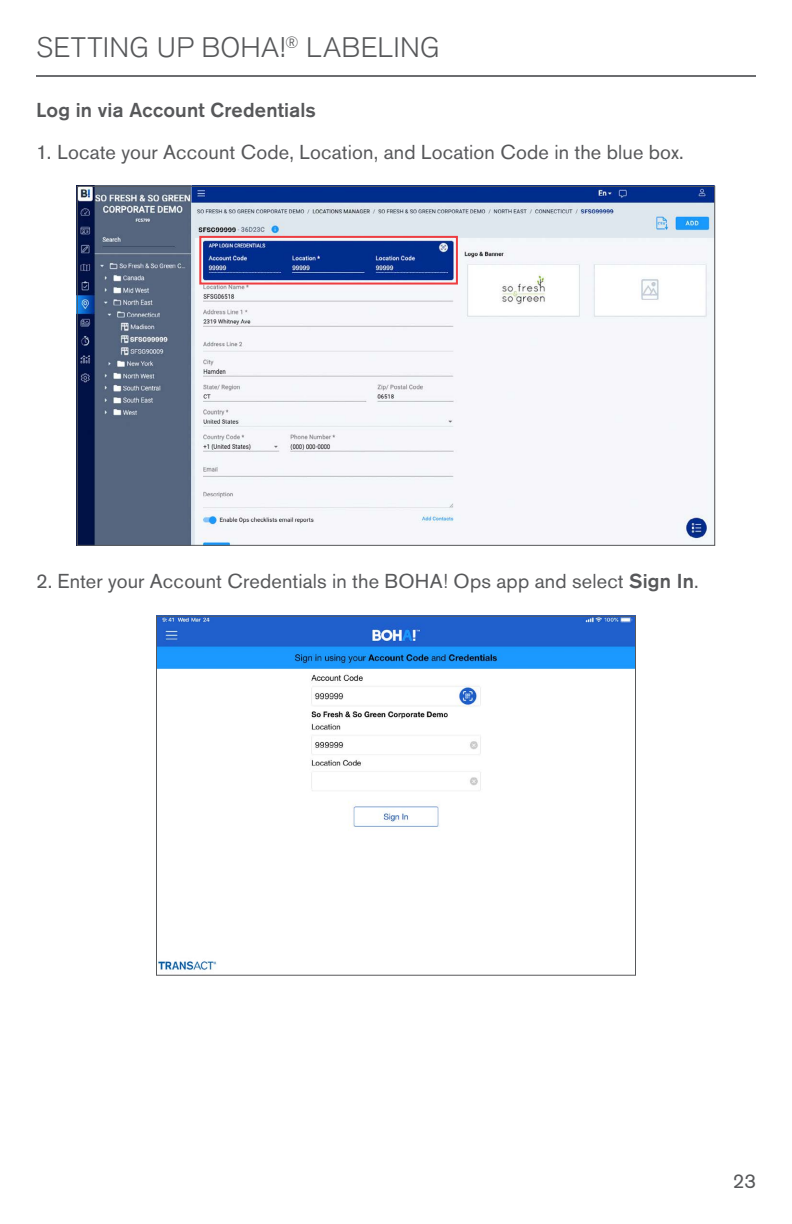
<style>
.page{position:relative;width:792px;height:1224px;background:#fff}
.page>*{position:absolute;margin:0;border:0;box-sizing:border-box;transform-origin:0 0}
.t1{font:300 28px "Akzidenz Grotesk Pro";letter-spacing:.01em;color:#57585a}
.t2{font:20px "Akzidenz Grotesk Pro";letter-spacing:.005em;color:#57585a}
.t3{font:500 20px "Akzidenz Grotesk Pro";letter-spacing:.005em;color:#57585a}
.s1{font-weight:500}
</style>
<div class="page">
<hr style="left:36px;top:75px;width:720px;height:2px;background:#6c6d70">
<img style="left:79px;top:188px;width:634px;height:356px">
<img style="left:158px;top:618px;width:476px;height:353px">
<div style="left:199px;top:236px;width:259px;height:49px;border:2px solid #ee3d41"></div>
<p class="t1" style="left:36px;top:29px;width:405px">SETTING UP BOHA!<sup>®</sup> LABELING</p>
<p class="t3" style="left:36px;top:97px;width:281px">Log in via Account Credentials</p>
<p class="t2" style="left:36px;top:139px;width:647px">1. Locate your Account Code, Location, and Location Code in the blue box.</p>
<p class="t2" style="left:36px;top:568px;width:662px">2. Enter your Account Credentials in the BOHA! Ops app and select <span class="s1">Sign In</span>.</p>
<p class="t2" style="left:733px;top:1168px;width:25px">23</p>
</div>
